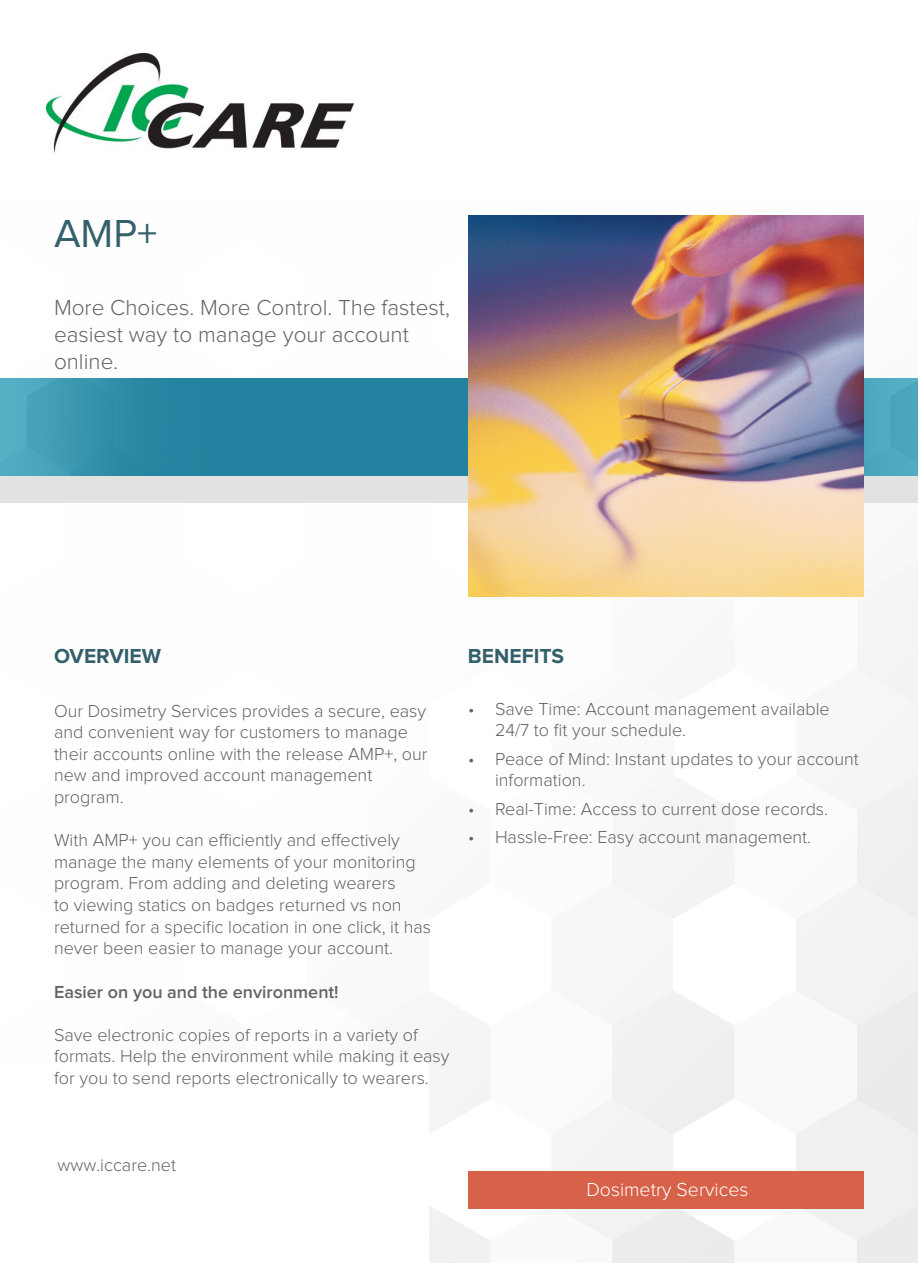
<style>
.page{position:relative;width:918px;height:1263px;background:#fff}
.page>*{position:absolute;margin:0;border:0;box-sizing:border-box;transform-origin:0 0}
.Product_Title{font:40.5px "Proxima Nova";color:#34606b}
.Product_Subtitle{font:300 22.5px/27px "Proxima Nova";color:#636366}
.Header_2{font:700 21px "Proxima Nova";color:#34606b}
.Chacteristics_-_Head{font:700 21px "Proxima Nova";color:#34606b}
.t1{font:300 19.5px "Proxima Nova";color:#fff}
.Overview_Key_Feature{font:300 18px/21.6px "Proxima Nova";color:#636366}
.Overview_Key_Feature-2{font:600 18px "Proxima Nova";color:#636366}
</style>
<div class="page">
<div style="left:0;top:476px;width:918px;height:26px;background:#e2e2e1"></div>
<img style="left:0;top:378px;width:918px;height:98px">
<div style="left:468px;top:1171px;width:396px;height:38px;background:#d76149"></div>
<img style="left:468px;top:215px;width:396px;height:382px">
<img style="left:46px;top:53px;width:307px;height:99px">
<p class="Product_Title" style="left:54px;top:215px;width:105px">AMP+</p>
<p class="Product_Subtitle" style="left:54px;top:295px;width:397px">More Choices. More Control. The fastest, easiest way to manage your account online.</p>
<p class="Header_2" style="left:54px;top:646px;width:109px">OVERVIEW</p>
<p class="Chacteristics_-_Head" style="left:468px;top:646px;width:98px">BENEFITS</p>
<p class="Overview_Key_Feature" style="left:495px;top:698px;width:336px;text-indent:-27px">• Save Time: Account management available<br>24/7 to fit your schedule.</p>
<p class="Overview_Key_Feature" style="left:495px;top:748px;width:365px;text-indent:-27px">• Peace of Mind: Instant updates to your account information.</p>
<p class="Overview_Key_Feature" style="left:468px;top:798px;width:362px">• Real-Time: Access to current dose records.</p>
<p class="Overview_Key_Feature" style="left:468px;top:827px;width:345px">• Hassle-Free: Easy account management.</p>
<p class="Overview_Key_Feature" style="left:54px;top:699px;width:375px">Our Dosimetry Services provides a secure, easy and convenient way for customers to manage their accounts online with the release AMP+, our new and improved account management program.</p>
<p class="Overview_Key_Feature" style="left:54px;top:830px;width:379px">With AMP+ you can efficiently and effectively manage the many elements of your monitoring program. From adding and deleting wearers<br>to viewing statics on badges returned vs non returned for a specific location in one click, it has never been easier to manage your account.</p>
<p class="Overview_Key_Feature-2" style="left:54px;top:983px;width:286px">Easier on you and the environment!</p>
<p class="Overview_Key_Feature" style="left:54px;top:1024px;width:397px">Save electronic copies of reports in a variety of formats. Help the environment while making it easy for you to send reports electronically to wearers.</p>
<p class="Overview_Key_Feature" style="left:58px;top:1154px;width:120px">www.iccare.net</p>
<p class="t1" style="left:586px;top:1180px;width:163px">Dosimetry Services</p>
<p class="t1" style="left:606px;top:1180px;width:124px">Health Physics</p>
</div>
